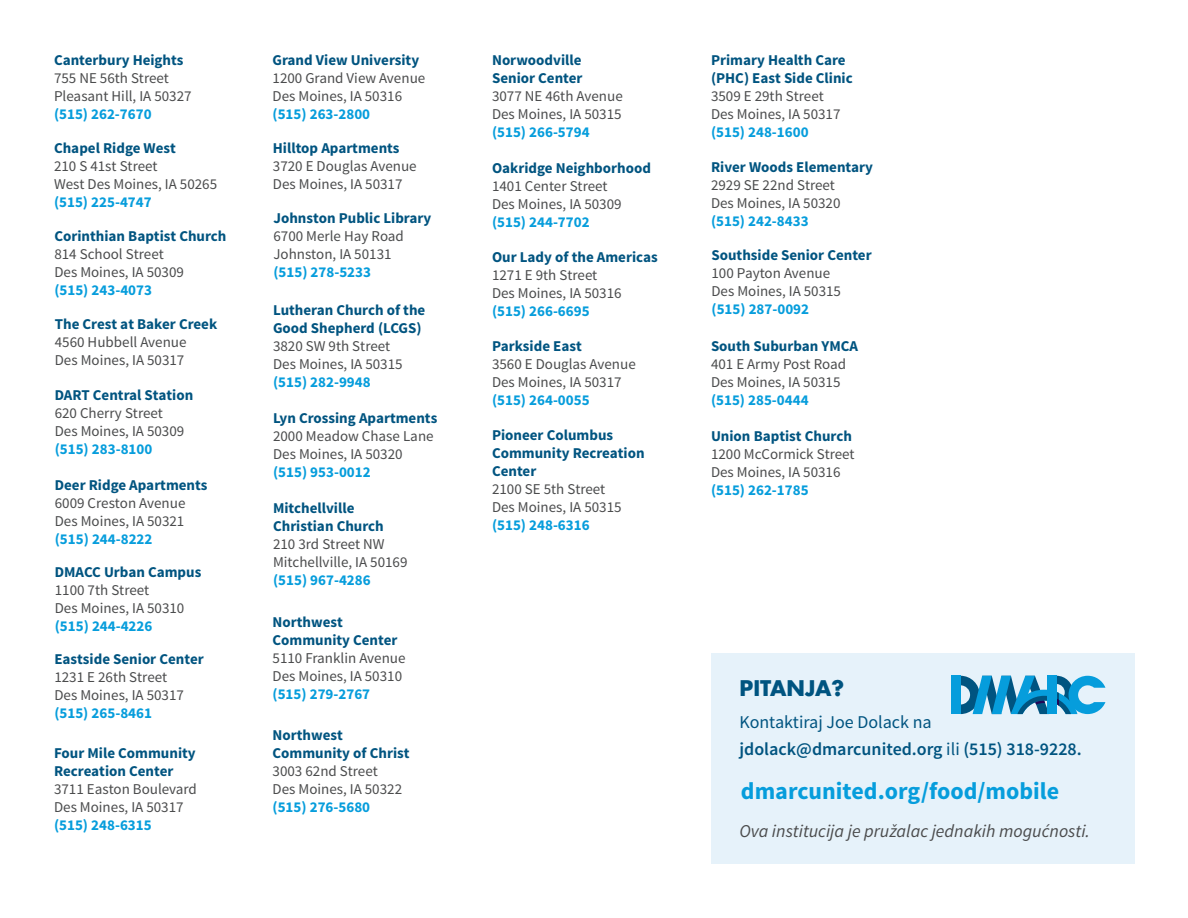
<style>
.page{position:relative;width:1188px;height:918px;background:#fff}
.page>*{position:absolute;margin:0;border:0;box-sizing:border-box;transform-origin:0 0}
.t1{font:700 24px "Source Sans Pro";color:#069ddc}
.t2{font:700 21px "Futura Std";color:#005480}
.t3{font:italic 18px "Source Sans Pro";color:#4b4c4d}
.t4{font:600 18px "Source Sans Pro";color:#005480}
.t5{font:18px "Source Sans Pro";color:#005480}
.t6{font:15px "Source Sans Pro";color:#4b4c4d}
.t7{font:700 15px/18px "Source Sans Pro";color:#005480}
.t8{font:700 15px "Source Sans Pro";color:#069ddc}
.s1{font-weight:400}
</style>
<div class="page">
<div style="left:712px;top:653px;width:423px;height:211px;background:#e6f2fa"></div>
<div style="left:951px;top:676px;width:9px;height:38px;background:#069ddc"></div>
<svg style="left:960px;top:676px;width:145px;height:38px"></svg>
<p class="t7" style="left:54px;top:52px;width:131px">Canterbury Heights</p>
<p class="t6" style="left:54px;top:69px;width:116px">755 NE 56th Street</p>
<p class="t6" style="left:54px;top:87px;width:139px">Pleasant Hill, IA 50327</p>
<p class="t8" style="left:54px;top:105px;width:99px">(515) 262-7670</p>
<p class="t7" style="left:54px;top:140px;width:123px">Chapel Ridge West</p>
<p class="t6" style="left:54px;top:157px;width:105px">210 S 41st Street</p>
<p class="t6" style="left:54px;top:175px;width:165px">West Des Moines, IA 50265</p>
<p class="t8" style="left:54px;top:193px;width:99px">(515) 225-4747</p>
<p class="t7" style="left:54px;top:228px;width:174px">Corinthian Baptist Church</p>
<p class="t6" style="left:54px;top:245px;width:111px">814 School Street</p>
<p class="t6" style="left:54px;top:263px;width:131px">Des Moines, IA 50309</p>
<p class="t8" style="left:54px;top:281px;width:99px">(515) 243-4073</p>
<p class="t7" style="left:55px;top:316px;width:164px">The Crest at Baker Creek</p>
<p class="t6" style="left:55px;top:333px;width:133px">4560 Hubbell Avenue</p>
<p class="t6" style="left:55px;top:351px;width:131px">Des Moines, IA 50317</p>
<p class="t7" style="left:55px;top:387px;width:140px">DART Central Station</p>
<p class="t6" style="left:55px;top:404px;width:110px">620 Cherry Street</p>
<p class="t6" style="left:55px;top:422px;width:131px">Des Moines, IA 50309</p>
<p class="t8" style="left:55px;top:440px;width:99px">(515) 283-8100</p>
<p class="t7" style="left:55px;top:477px;width:154px">Deer Ridge Apartments</p>
<p class="t6" style="left:55px;top:494px;width:132px">6009 Creston Avenue</p>
<p class="t6" style="left:55px;top:512px;width:131px">Des Moines, IA 50321</p>
<p class="t8" style="left:55px;top:529px;width:99px">(515) 244-8222</p>
<p class="t7" style="left:55px;top:564px;width:148px">DMACC Urban Campus</p>
<p class="t6" style="left:55px;top:581px;width:96px">1100 7th Street</p>
<p class="t6" style="left:55px;top:599px;width:131px">Des Moines, IA 50310</p>
<p class="t8" style="left:55px;top:617px;width:99px">(515) 244-4226</p>
<p class="t7" style="left:54px;top:651px;width:151px">Eastside Senior Center</p>
<p class="t6" style="left:54px;top:668px;width:114px">1231 E 26th Street</p>
<p class="t6" style="left:54px;top:686px;width:131px">Des Moines, IA 50317</p>
<p class="t8" style="left:54px;top:704px;width:99px">(515) 265-8461</p>
<p class="t7" style="left:54px;top:745px;width:143px">Four Mile Community<br>Recreation Center</p>
<p class="t6" style="left:54px;top:780px;width:144px">3711 Easton Boulevard</p>
<p class="t6" style="left:54px;top:798px;width:131px">Des Moines, IA 50317</p>
<p class="t8" style="left:54px;top:815px;width:99px">(515) 248-6315</p>
<p class="t7" style="left:273px;top:52px;width:148px">Grand View University</p>
<p class="t6" style="left:273px;top:69px;width:154px">1200 Grand View Avenue</p>
<p class="t6" style="left:273px;top:87px;width:131px">Des Moines, IA 50316</p>
<p class="t8" style="left:273px;top:105px;width:99px">(515) 263-2800</p>
<p class="t7" style="left:273px;top:140px;width:128px">Hilltop Apartments</p>
<p class="t6" style="left:273px;top:157px;width:145px">3720 E Douglas Avenue</p>
<p class="t6" style="left:273px;top:175px;width:131px">Des Moines, IA 50317</p>
<p class="t7" style="left:273px;top:210px;width:159px">Johnston Public Library</p>
<p class="t6" style="left:273px;top:227px;width:132px">6700 Merle Hay Road</p>
<p class="t6" style="left:273px;top:245px;width:120px">Johnston, IA 50131</p>
<p class="t8" style="left:273px;top:263px;width:99px">(515) 278-5233</p>
<p class="t7" style="left:273px;top:302px;width:154px">Lutheran Church of the<br>Good Shepherd (LCGS)</p>
<p class="t6" style="left:273px;top:337px;width:119px">3820 SW 9th Street</p>
<p class="t6" style="left:273px;top:355px;width:131px">Des Moines, IA 50315</p>
<p class="t8" style="left:273px;top:372px;width:99px">(515) 282-9948</p>
<p class="t7" style="left:273px;top:410px;width:166px">Lyn Crossing Apartments</p>
<p class="t6" style="left:273px;top:427px;width:162px">2000 Meadow Chase Lane</p>
<p class="t6" style="left:273px;top:445px;width:131px">Des Moines, IA 50320</p>
<p class="t8" style="left:273px;top:462px;width:99px">(515) 953-0012</p>
<p class="t7" style="left:273px;top:500px;width:83px">Mitchellville</p>
<p class="t7" style="left:273px;top:518px;width:112px">Christian Church</p>
<p class="t6" style="left:273px;top:535px;width:113px">210 3rd Street NW</p>
<p class="t6" style="left:273px;top:553px;width:136px">Mitchellville, IA 50169</p>
<p class="t8" style="left:273px;top:571px;width:99px">(515) 967-4286</p>
<p class="t7" style="left:273px;top:613px;width:126px">Northwest<br>Community Center</p>
<p class="t6" style="left:273px;top:649px;width:135px">5110 Franklin Avenue</p>
<p class="t6" style="left:273px;top:667px;width:131px">Des Moines, IA 50310</p>
<p class="t8" style="left:273px;top:684px;width:99px">(515) 279-2767</p>
<p class="t7" style="left:273px;top:727px;width:138px">Northwest<br>Community of Christ</p>
<p class="t6" style="left:273px;top:762px;width:107px">3003 62nd Street</p>
<p class="t6" style="left:273px;top:780px;width:131px">Des Moines, IA 50322</p>
<p class="t8" style="left:273px;top:798px;width:99px">(515) 276-5680</p>
<p class="t7" style="left:492px;top:52px;width:92px">Norwoodville<br>Senior Center</p>
<p class="t6" style="left:492px;top:87px;width:132px">3077 NE 46th Avenue</p>
<p class="t6" style="left:492px;top:105px;width:131px">Des Moines, IA 50315</p>
<p class="t8" style="left:492px;top:123px;width:99px">(515) 266-5794</p>
<p class="t7" style="left:492px;top:160px;width:160px">Oakridge Neighborhood</p>
<p class="t6" style="left:492px;top:177px;width:117px">1401 Center Street</p>
<p class="t6" style="left:492px;top:195px;width:131px">Des Moines, IA 50309</p>
<p class="t8" style="left:492px;top:212px;width:99px">(515) 244-7702</p>
<p class="t7" style="left:492px;top:248px;width:167px">Our Lady of the Americas</p>
<p class="t6" style="left:492px;top:265px;width:107px">1271 E 9th Street</p>
<p class="t6" style="left:492px;top:283px;width:131px">Des Moines, IA 50316</p>
<p class="t8" style="left:492px;top:301px;width:99px">(515) 266-6695</p>
<p class="t7" style="left:492px;top:338px;width:91px">Parkside East</p>
<p class="t6" style="left:492px;top:355px;width:145px">3560 E Douglas Avenue</p>
<p class="t6" style="left:492px;top:373px;width:131px">Des Moines, IA 50317</p>
<p class="t8" style="left:492px;top:391px;width:99px">(515) 264-0055</p>
<p class="t7" style="left:492px;top:427px;width:154px">Pioneer Columbus<br>Community Recreation<br>Center</p>
<p class="t6" style="left:492px;top:480px;width:115px">2100 SE 5th Street</p>
<p class="t6" style="left:492px;top:498px;width:131px">Des Moines, IA 50315</p>
<p class="t8" style="left:492px;top:515px;width:99px">(515) 248-6316</p>
<p class="t7" style="left:711px;top:52px;width:143px">Primary Health Care (PHC) East Side Clinic</p>
<p class="t6" style="left:711px;top:87px;width:114px">3509 E 29th Street</p>
<p class="t6" style="left:711px;top:105px;width:131px">Des Moines, IA 50317</p>
<p class="t8" style="left:711px;top:123px;width:99px">(515) 248-1600</p>
<p class="t7" style="left:711px;top:159px;width:164px">River Woods Elementary</p>
<p class="t6" style="left:711px;top:176px;width:126px">2929 SE 22nd Street</p>
<p class="t6" style="left:711px;top:194px;width:131px">Des Moines, IA 50320</p>
<p class="t8" style="left:711px;top:212px;width:99px">(515) 242-8433</p>
<p class="t7" style="left:712px;top:246px;width:162px">Southside Senior Center</p>
<p class="t6" style="left:712px;top:263px;width:120px">100 Payton Avenue</p>
<p class="t6" style="left:712px;top:281px;width:131px">Des Moines, IA 50315</p>
<p class="t8" style="left:712px;top:299px;width:99px">(515) 287-0092</p>
<p class="t7" style="left:711px;top:338px;width:149px">South Suburban YMCA</p>
<p class="t6" style="left:711px;top:355px;width:137px">401 E Army Post Road</p>
<p class="t6" style="left:711px;top:373px;width:131px">Des Moines, IA 50315</p>
<p class="t8" style="left:711px;top:391px;width:99px">(515) 285-0444</p>
<p class="t7" style="left:711px;top:427px;width:142px">Union Baptist Church</p>
<p class="t6" style="left:711px;top:445px;width:145px">1200 McCormick Street</p>
<p class="t6" style="left:711px;top:463px;width:131px">Des Moines, IA 50316</p>
<p class="t8" style="left:711px;top:480px;width:99px">(515) 262-1785</p>
<p class="t2" style="left:739px;top:674px;width:106px">PITANJA?</p>
<p class="t5" style="left:739px;top:711px;width:194px">Kontaktiraj Joe Dolack na</p>
<p class="t4" style="left:739px;top:738px;width:344px">jdolack@dmarcunited.org <span class="s1">ili</span> (515) 318-9228.</p>
<p class="t1" style="left:741px;top:775px;width:320px">dmarcunited.org/food/mobile</p>
<p class="t3" style="left:739px;top:820px;width:352px">Ova institucija je pružalac jednakih mogućnosti.</p>
</div>
